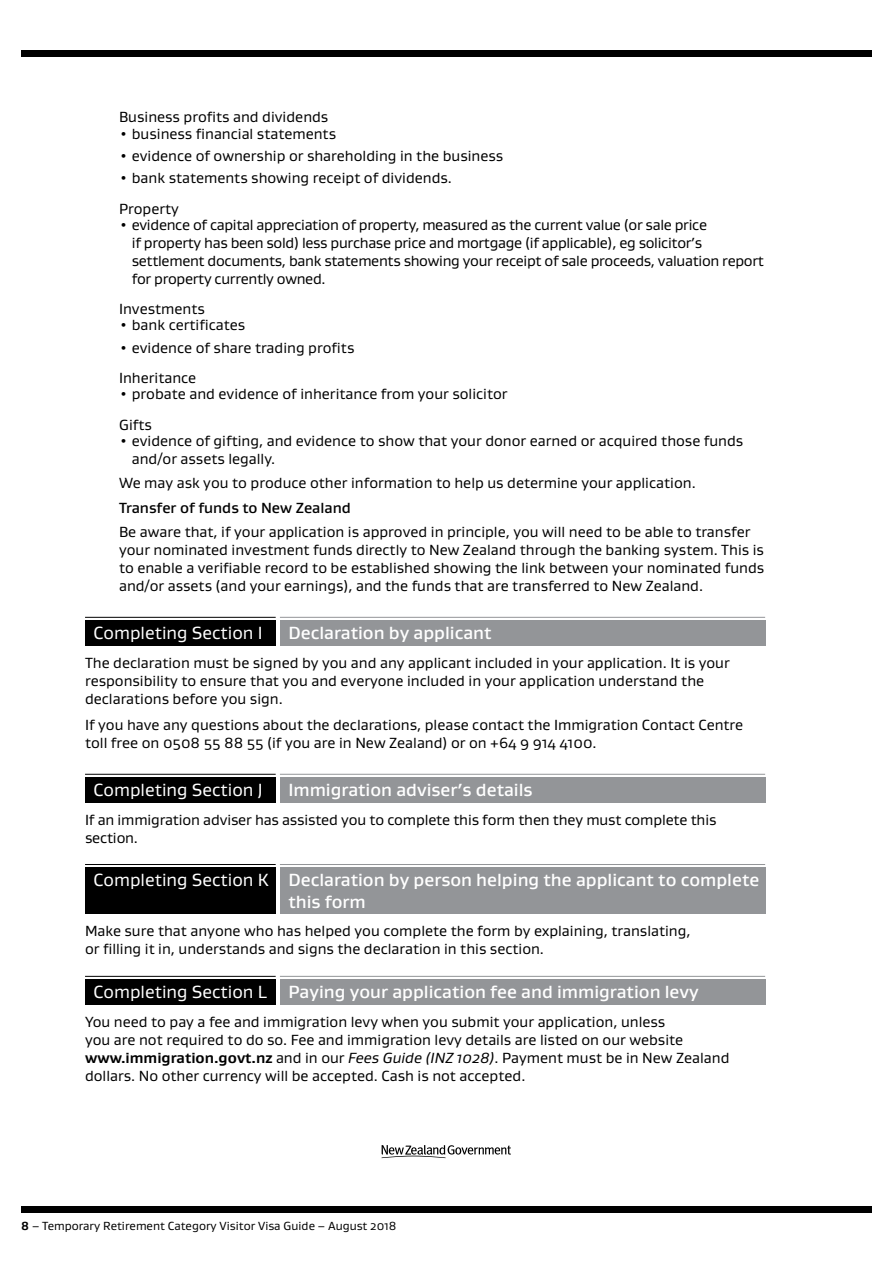
<style>
.page{position:relative;width:893px;height:1263px;background:#fff}
.page>*{position:absolute;margin:0;border:0;box-sizing:border-box;transform-origin:0 0}
.t1{font:500 18px/21.6px "Gustan";color:#fff}
.t2{font:18px "Gustan";color:#fff}
.t3{font:15px/18px "Gustan";color:#000}
.t4{font:15px/18px "Gustan";letter-spacing:-.02em;color:#000}
.t5{font:500 15px "Gustan";color:#000}
.t6{font:12px "Gustan";color:#000}
.s1{font-weight:400}
.s2{font-weight:700}
.s3{font-style:italic}
</style>
<div class="page">
<div style="left:21px;top:50px;width:851px;height:7px;background:#000"></div>
<div style="left:21px;top:1206px;width:851px;height:7px;background:#000"></div>
<svg style="left:382px;top:1145px;width:129px;height:13px"></svg>
<div style="left:85px;top:620px;width:191px;height:25px;background:#000"></div>
<hr style="left:85px;top:617px;width:191px;height:1px;background:#000">
<div style="left:280px;top:620px;width:485px;height:25px;background:#939598"></div>
<hr style="left:280px;top:617px;width:485px;height:1px;background:#939598">
<div style="left:85px;top:777px;width:191px;height:25px;background:#000"></div>
<hr style="left:85px;top:774px;width:191px;height:1px;background:#000">
<div style="left:280px;top:777px;width:485px;height:25px;background:#939598"></div>
<hr style="left:280px;top:774px;width:485px;height:1px;background:#939598">
<div style="left:85px;top:867px;width:191px;height:47px;background:#000"></div>
<hr style="left:85px;top:864px;width:191px;height:1px;background:#000">
<div style="left:280px;top:867px;width:485px;height:47px;background:#939598"></div>
<hr style="left:280px;top:864px;width:485px;height:1px;background:#939598">
<div style="left:85px;top:979px;width:191px;height:25px;background:#000"></div>
<hr style="left:85px;top:976px;width:191px;height:1px;background:#000">
<div style="left:280px;top:979px;width:485px;height:25px;background:#939598"></div>
<hr style="left:280px;top:976px;width:485px;height:1px;background:#939598">
<p class="t3" style="left:119px;top:108px;width:211px">Business profits and dividends</p>
<p class="t3" style="left:119px;top:124px;width:218px">• business financial statements</p>
<p class="t3" style="left:119px;top:146px;width:386px">• evidence of ownership or shareholding in the business</p>
<p class="t3" style="left:119px;top:162px;width:334px;line-height:30.3px">• bank statements showing receipt of dividends.<br>Property</p>
<p class="t4" style="left:132px;top:215px;width:633px;text-indent:-13px">• evidence of capital appreciation of property, measured as the current value (or sale price<br>if property has been sold) less purchase price and mortgage (if applicable), eg solicitor’s settlement documents, bank statements showing your receipt of sale proceeds, valuation report for property currently owned.</p>
<p class="t3" style="left:119px;top:300px;width:87px">Investments</p>
<p class="t3" style="left:119px;top:316px;width:128px">• bank certificates</p>
<p class="t3" style="left:119px;top:332px;width:237px;line-height:30.3px">• evidence of share trading profits<br>Inheritance</p>
<p class="t3" style="left:119px;top:379px;width:390px;line-height:30.3px">• probate and evidence of inheritance from your solicitor<br>Gifts</p>
<p class="t3" style="left:132px;top:431px;width:613px;text-indent:-13px">• evidence of gifting, and evidence to show that your donor earned or acquired those funds and/or assets legally.</p>
<p class="t3" style="left:119px;top:474px;width:578px">We may ask you to produce other information to help us determine your application.</p>
<p class="t5" style="left:119px;top:498px;width:233px">Transfer of funds to New Zealand</p>
<p class="t3" style="left:119px;top:522px;width:647px">Be aware that, if your application is approved in principle, you will need to be able to transfer your nominated investment funds directly to New Zealand through the banking system. This is to enable a verifiable record to be established showing the link between your nominated funds and/or assets (and your earnings), and the funds that are transferred to New Zealand.</p>
<p class="t2" style="left:94px;top:621px;width:171px">Completing Section I</p>
<p class="t1" style="left:288px;top:621px;width:205px">Declaration by applicant</p>
<p class="t3" style="left:85px;top:653px;width:646px">The declaration must be signed by you and any applicant included in your application. It is your responsibility to ensure that you and everyone included in your application understand the declarations before you sign.</p>
<p class="t3" style="left:85px;top:716px;width:660px">If you have any questions about the declarations, please contact the Immigration Contact Centre toll free on 0508 55 88 55 (if you are in New Zealand) or on +64 9 914 4100.</p>
<p class="t2" style="left:94px;top:778px;width:171px">Completing Section J</p>
<p class="t1" style="left:288px;top:778px;width:246px">Immigration adviser’s details</p>
<p class="t3" style="left:85px;top:810px;width:633px">If an immigration adviser has assisted you to complete this form then they must complete this section.</p>
<p class="t1" style="left:288px;top:869px;width:472px;text-indent:-195px"><span class="s1">Completing Section K</span> Declaration by person helping the applicant to complete this form</p>
<p class="t3" style="left:85px;top:922px;width:607px">Make sure that anyone who has helped you complete the form by explaining, translating, or filling it in, understands and signs the declaration in this section.</p>
<p class="t1" style="left:94px;top:980px;width:607px"><span class="s1">Completing Section L</span> Paying your application fee and immigration levy</p>
<p class="t3" style="left:85px;top:1012px;width:646px">You need to pay a fee and immigration levy when you submit your application, unless<br>you are not required to do so. Fee and immigration levy details are listed on our website <span class="s2">www.immigration.govt.nz</span> and in our <span class="s3">Fees Guide (INZ 1028)</span>. Payment must be in New Zealand dollars. No other currency will be accepted. Cash is not accepted.</p>
<p class="t6" style="left:21px;top:1218px;width:377px"><span class="s2">8</span> – Temporary Retirement Category Visitor Visa Guide – August 2018</p>
</div>
